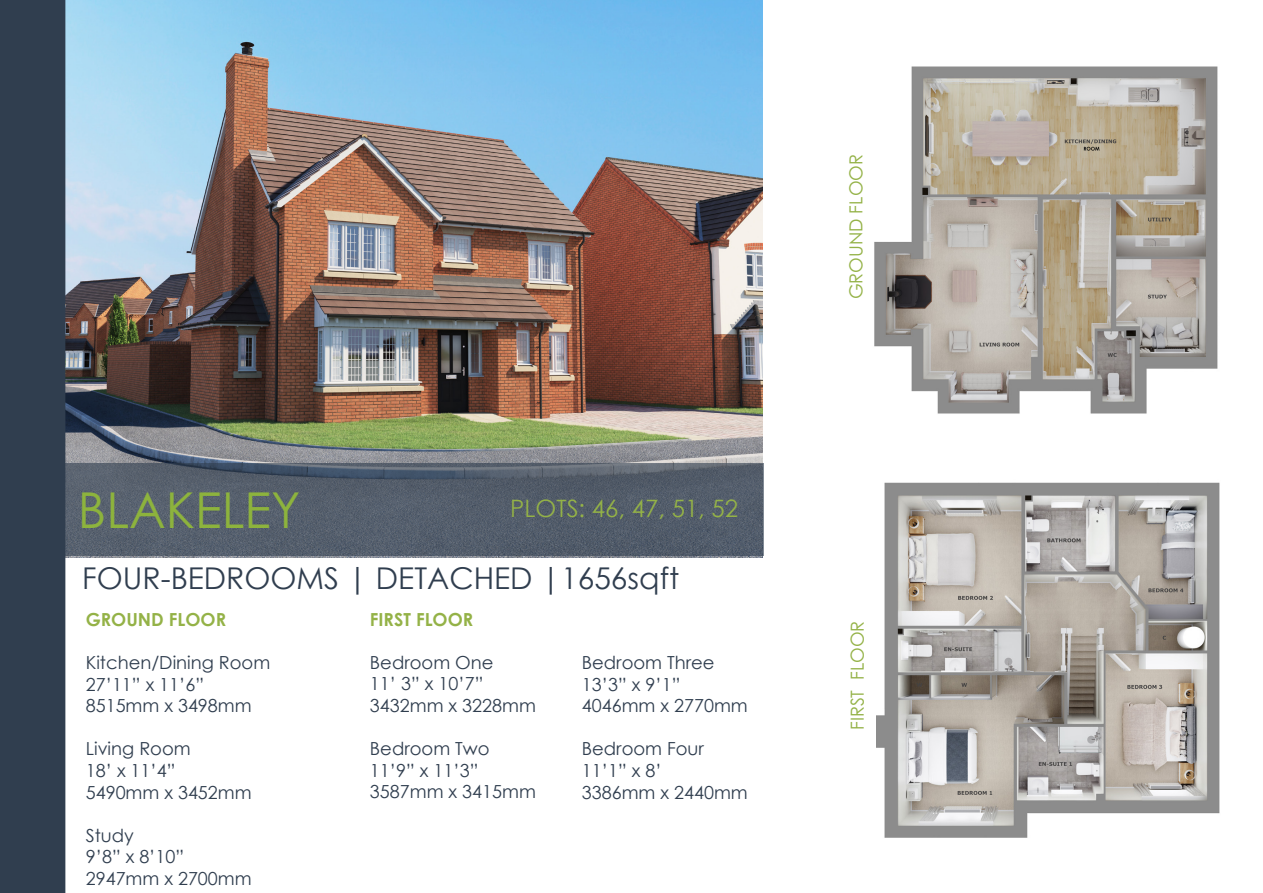
<style>
.page{position:relative;width:1263px;height:893px;background:#fff}
.page>*{position:absolute;margin:0;border:0;box-sizing:border-box;transform-origin:0 0}
.t1{font:49.5px "Century Gothic Pro";color:#8db33d}
.t2{font:30px "Century Gothic";color:#303e4f}
.t3{font:24px "Century Gothic";color:#94b247}
.t4{font:18px "Century Gothic";color:#303e4f}
.t5{font:18px "Century Gothic Pro";color:#94b247}
.t6{font:700 18px "Century Gothic";color:#94b247}
.t7{font:700 18px "Century Gothic Pro";color:#94b247}
</style>
<div class="page">
<img style="left:65px;top:0;width:697px;height:557px">
<div style="left:0;top:0;width:65px;height:893px;background:#303e4f"></div>
<svg style="left:38px;top:463px;width:725px;height:93px;background:#525c6a"></svg>
<img style="left:876px;top:482px;width:344px;height:356px">
<img style="left:874px;top:66px;width:344px;height:348px">
<p class="t1" style="left:78px;top:480px;width:224px">BLAKELEY</p>
<p class="t3" style="left:510px;top:491px;width:229px">PLOTS: 46, 47, 51, 52</p>
<p class="t2" style="left:82px;top:557px;width:599px">FOUR-BEDROOMS | DETACHED |1656sqft</p>
<p class="t6" style="left:86px;top:606px;width:142px">GROUND FLOOR</p>
<p class="t4" style="left:86px;top:650px;width:186px">Kitchen/Dining Room</p>
<p class="t4" style="left:86px;top:672px;width:120px">27’11” x 11’6”</p>
<p class="t4" style="left:86px;top:693px;width:167px">8515mm x 3498mm</p>
<p class="t4" style="left:86px;top:736px;width:106px">Living Room</p>
<p class="t4" style="left:86px;top:758px;width:91px">18’ x 11’4”</p>
<p class="t4" style="left:86px;top:780px;width:167px">5490mm x 3452mm</p>
<p class="t4" style="left:86px;top:823px;width:49px">Study</p>
<p class="t4" style="left:86px;top:844px;width:100px">9’8” x 8’10”</p>
<p class="t4" style="left:86px;top:866px;width:167px">2947mm x 2700mm</p>
<p class="t7" style="left:370px;top:608px;width:105px">FIRST FLOOR</p>
<p class="t4" style="left:370px;top:650px;width:125px">Bedroom One</p>
<p class="t4" style="left:370px;top:671px;width:115px">11’ 3” x 10’7”</p>
<p class="t4" style="left:370px;top:693px;width:167px">3432mm x 3228mm</p>
<p class="t4" style="left:370px;top:736px;width:121px">Bedroom Two</p>
<p class="t4" style="left:370px;top:758px;width:110px">11’9” x 11’3”</p>
<p class="t4" style="left:370px;top:779px;width:167px">3587mm x 3415mm</p>
<p class="t4" style="left:582px;top:650px;width:134px">Bedroom Three</p>
<p class="t4" style="left:582px;top:672px;width:100px">13’3” x 9’1”</p>
<p class="t4" style="left:582px;top:693px;width:167px">4046mm x 2770mm</p>
<p class="t4" style="left:582px;top:736px;width:124px">Bedroom Four</p>
<p class="t4" style="left:582px;top:758px;width:81px">11’1” x 8’</p>
<p class="t4" style="left:582px;top:780px;width:167px">3386mm x 2440mm</p>
<p class="t5" style="left:845px;top:299px;width:147px;rotate:-90deg">GROUND FLOOR</p>
<p class="t5" style="left:846px;top:730px;width:111px;rotate:-90deg">FIRST FLOOR</p>
</div>
